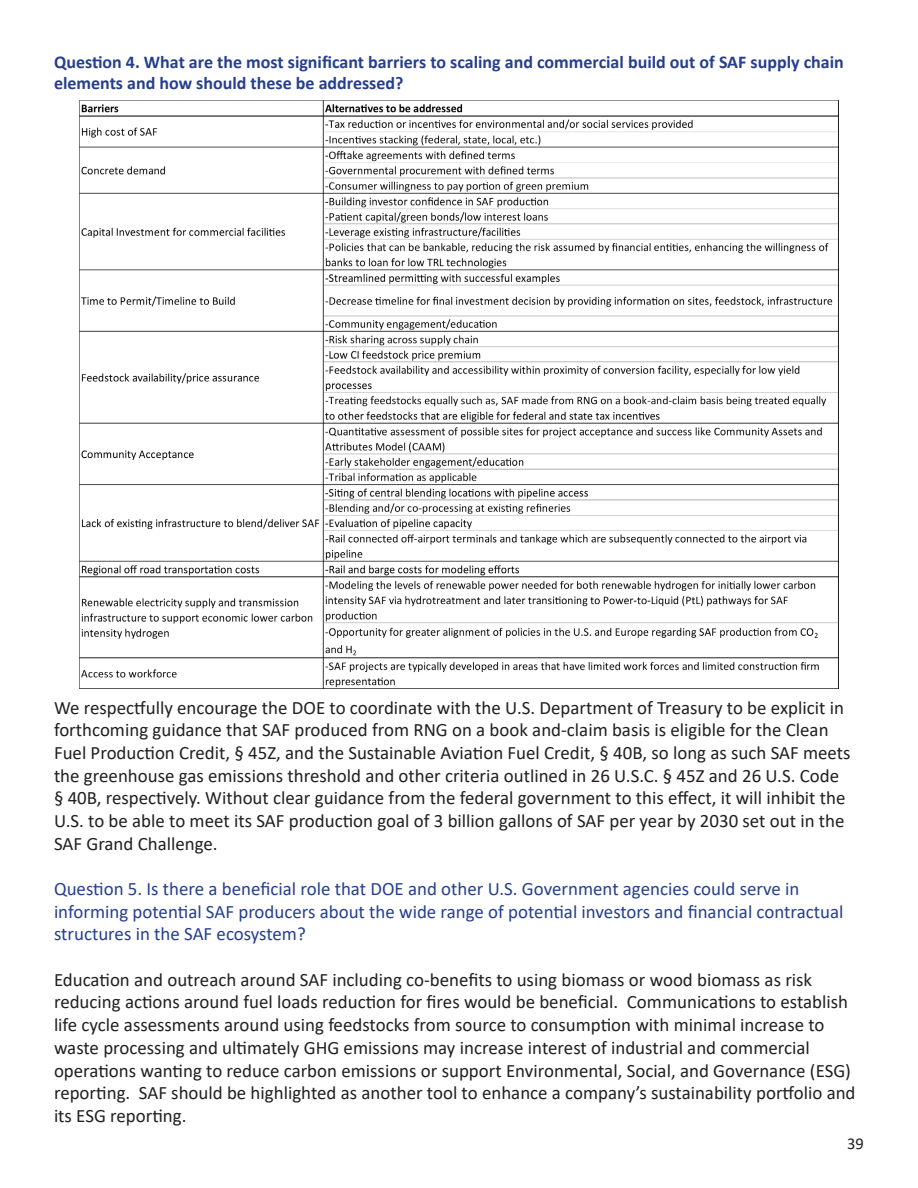
<style>
.page{position:relative;width:918px;height:1188px;background:#fff}
.page>*{position:absolute;margin:0;border:0;box-sizing:border-box;transform-origin:0 0}
.t1{font:18.9px/22.6px "Calibri";color:#231f20}
.t2{font:18.9px/22.6px "Calibri";color:#253f8e}
.t3{font:700 18px/21.6px "Calibri";color:#253f8e}
.t4{font:16.5px "Calibri";color:#231f20}
</style>
<div class="page">
<img style="left:79px;top:100px;width:760px;height:589px">
<p class="t3" style="left:54px;top:50px;width:791px">Question 4. What are the most significant barriers to scaling and commercial build out of SAF supply chain elements and how should these be addressed?</p>
<p class="t1" style="left:54px;top:696px;width:798px">We respectfully encourage the DOE to coordinate with the U.S. Department of Treasury to be explicit in forthcoming guidance that SAF produced from RNG on a book and-claim basis is eligible for the Clean Fuel Production Credit, § 45Z, and the Sustainable Aviation Fuel Credit, § 40B, so long as such SAF meets the greenhouse gas emissions threshold and other criteria outlined in 26 U.S.C. § 45Z and 26 U.S. Code § 40B, respectively. Without clear guidance from the federal government to this effect, it will inhibit the U.S. to be able to meet its SAF production goal of 3 billion gallons of SAF per year by 2030 set out in the SAF Grand Challenge.</p>
<p class="t2" style="left:54px;top:877px;width:791px">Question 5. Is there a beneficial role that DOE and other U.S. Government agencies could serve in informing potential SAF producers about the wide range of potential investors and financial contractual structures in the SAF ecosystem?</p>
<p class="t1" style="left:54px;top:968px;width:803px">Education and outreach around SAF including co-benefits to using biomass or wood biomass as risk reducing actions around fuel loads reduction for fires would be beneficial. Communications to establish life cycle assessments around using feedstocks from source to consumption with minimal increase to waste processing and ultimately GHG emissions may increase interest of industrial and commercial operations wanting to reduce carbon emissions or support Environmental, Social, and Governance (ESG) reporting. SAF should be highlighted as another tool to enhance a company’s sustainability portfolio and its ESG reporting.</p>
<p class="t4" style="left:847px;top:1132px;width:18px">39</p>
</div>
